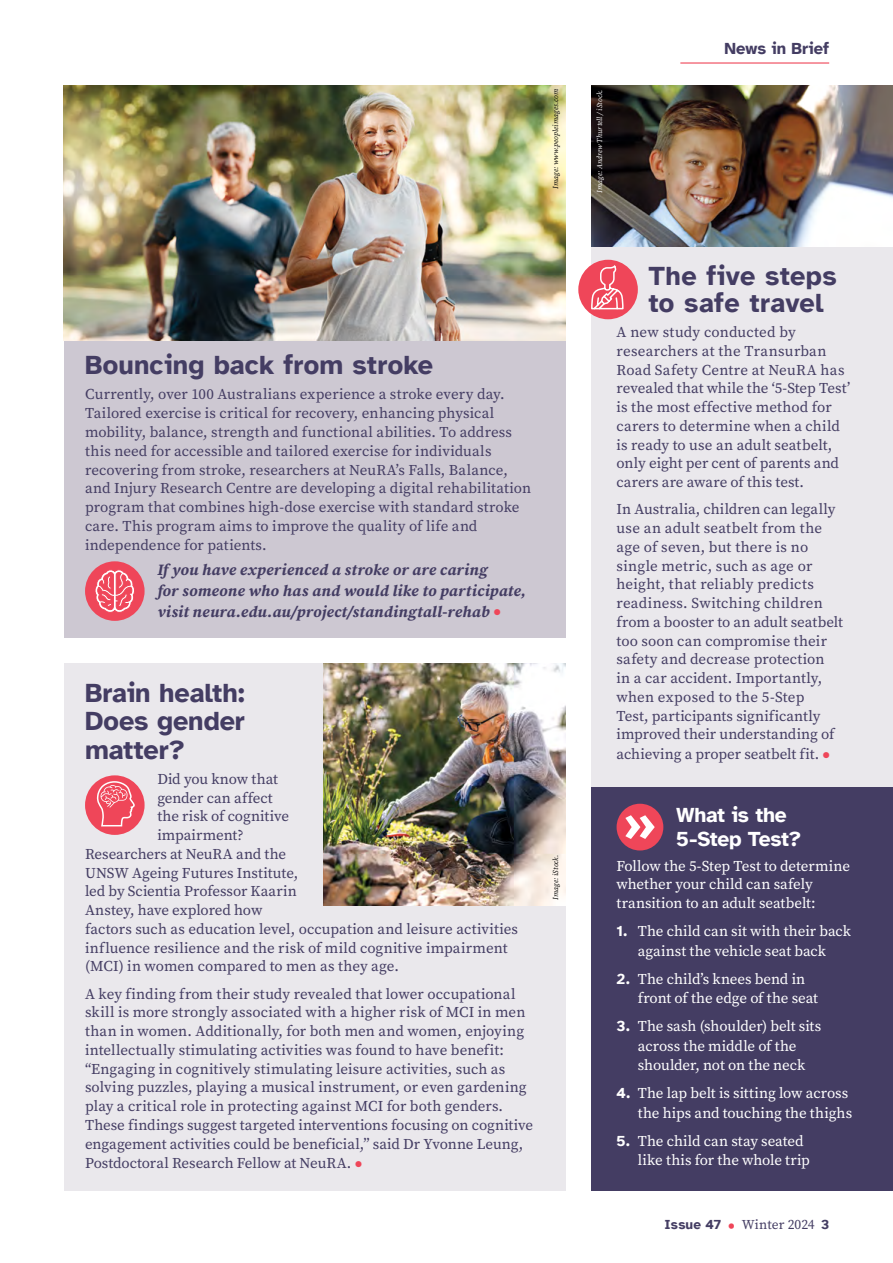
<style>
.page{position:relative;width:893px;height:1263px;background:#fff}
.page>*{position:absolute;margin:0;border:0;box-sizing:border-box;transform-origin:0 0}
.t1{font:700 27px/28.5px "Atkinson Hyperlegible";letter-spacing:.005em;color:#443d63}
.t2{font:700 21px/24px "Atkinson Hyperlegible";letter-spacing:-.02em;color:#fff}
.t3{font:700 16.5px "Atkinson Hyperlegible";letter-spacing:.005em;color:#443d63}
.t4{font:italic 700 15.75px/21px "Source Serif Pro";letter-spacing:.015em;color:#443d63}
.t5{font:15px/18.8px "Source Serif Pro";letter-spacing:.005em;color:#443d63}
.t6{font:15px/19.5px "Source Serif Pro";letter-spacing:-.005em;color:#fff}
.t7{font:13.5px "Source Serif Pro";letter-spacing:.005em;color:#443d63}
.t8{font:italic 7.5px "Source Serif Pro";letter-spacing:.01em;color:#000}
.t9{font:italic 7.5px "Source Serif Pro";letter-spacing:.01em;color:#fff}
.s1{font-weight:400;font-style:normal;font-size:27px;color:#ef4659}
.s2{font-size:27px;color:#ef4659}
.s3{font-family:"Atkinson Hyperlegible";font-weight:700}
.s4{font-size:24px;color:#ef4659}
</style>
<div class="page">
<div style="left:64px;top:663px;width:502px;height:528px;background:#eae8ec"></div>
<div style="left:64px;top:85px;width:502px;height:553px;background:#cdc8d2"></div>
<div style="left:591px;top:787px;width:302px;height:404px;background:#443d63"></div>
<div style="left:591px;top:85px;width:302px;height:702px;background:#eae8ec"></div>
<img style="left:64px;top:85px;width:502px;height:255px">
<img style="left:323px;top:663px;width:243px;height:243px">
<img style="left:591px;top:85px;width:302px;height:162px">
<hr style="left:680px;top:62px;width:149px;height:2px;background:#ef4659">
<div style="left:85px;top:775px;width:60px;height:60px;background:#ef4659;border-radius:50%"></div>
<svg style="left:96px;top:780px;width:40px;height:55px"></svg>
<div style="left:85px;top:561px;width:60px;height:60px;background:#ef4659;border-radius:50%"></div>
<svg style="left:94px;top:569px;width:41px;height:45px"></svg>
<div style="left:578px;top:260px;width:60px;height:59px;background:#ef4659;border-radius:50%"></div>
<svg style="left:590px;top:264px;width:34px;height:46px"></svg>
<div style="left:617px;top:804px;width:46px;height:46px;background:#ef4659;border-radius:50%"></div>
<svg style="left:625px;top:815px;width:30px;height:24px"></svg>
<p class="t8" style="left:551px;top:189px;width:101px;rotate:-90deg">Image: www.peopleimages.com</p>
<h1 class="t1" style="left:85px;top:351px;width:350px">Bouncing back from stroke</h1>
<p class="t5" style="left:85px;top:385px;width:448px">Currently, over 100 Australians experience a stroke every day.<br>Tailored exercise is critical for recovery, enhancing physical mobility, balance, strength and functional abilities. To address this need for accessible and tailored exercise for individuals recovering from stroke, researchers at NeuRA’s Falls, Balance, and Injury Research Centre are developing a digital rehabilitation program that combines high-dose exercise with standard stroke care. This program aims to improve the quality of life and independence for patients.</p>
<p class="t4" style="left:157px;top:559px;width:370px">If you have experienced a stroke or are caring<br>for someone who has and would like to participate, visit neura.edu.au/project/standingtall-rehab <span class="s1">•</span></p>
<h1 class="t1" style="left:85px;top:678px;width:161px;text-align:justify">Brain health:<br>Does gender matter?</h1>
<p class="t5" style="left:157px;top:769px;width:122px">Did you know that</p>
<p class="t5" style="left:157px;top:788px;width:117px">gender can affect</p>
<p class="t5" style="left:157px;top:807px;width:133px">the risk of cognitive</p>
<p class="t5" style="left:157px;top:826px;width:88px">impairment?</p>
<p class="t5" style="left:85px;top:844px;width:203px">Researchers at NeuRA and the</p>
<p class="t5" style="left:85px;top:863px;width:215px">UNSW Ageing Futures Institute,</p>
<p class="t5" style="left:85px;top:882px;width:213px">led by Scientia Professor Kaarin</p>
<p class="t5" style="left:85px;top:901px;width:179px">Anstey, have explored how</p>
<p class="t5" style="left:85px;top:919px;width:434px">factors such as education level, occupation and leisure activities</p>
<p class="t5" style="left:85px;top:938px;width:424px">influence resilience and the risk of mild cognitive impairment</p>
<p class="t5" style="left:85px;top:957px;width:315px">(MCI) in women compared to men as they age.</p>
<p class="t5" style="left:85px;top:984px;width:450px">A key finding from their study revealed that lower occupational skill is more strongly associated with a higher risk of MCI in men than in women. Additionally, for both men and women, enjoying intellectually stimulating activities was found to have benefit: “Engaging in cognitively stimulating leisure activities, such as solving puzzles, playing a musical instrument, or even gardening play a critical role in protecting against MCI for both genders.<br>These findings suggest targeted interventions focusing on cognitive engagement activities could be beneficial,” said Dr Yvonne Leung, Postdoctoral Research Fellow at NeuRA. <span class="s2">•</span></p>
<p class="t8" style="left:551px;top:900px;width:46px;rotate:-90deg">Image: iStock.</p>
<p class="t9" style="left:595px;top:193px;width:105px;rotate:-90deg">Image: Andrew Thurtell /iStock.</p>
<p class="t3" style="left:724px;top:39px;width:106px">News in Brief</p>
<h1 class="t1" style="left:648px;top:262px;width:190px;line-height:27px">The five steps to safe travel</h1>
<p class="t5" style="left:617px;top:323px;width:235px">A new study conducted by researchers at the Transurban<br>Road Safety Centre at NeuRA has revealed that while the ʻ5-Step Test’ is the most effective method for carers to determine when a child is ready to use an adult seatbelt, only eight per cent of parents and carers are aware of this test.</p>
<p class="t5" style="left:617px;top:500px;width:228px">In Australia, children can legally use an adult seatbelt from the age of seven, but there is no single metric, such as age or height, that reliably predicts readiness. Switching children from a booster to an adult seatbelt too soon can compromise their safety and decrease protection<br>in a car accident. Importantly, when exposed to the 5-Step<br>Test, participants significantly improved their understanding of achieving a proper seatbelt fit. <span class="s2">•</span></p>
<h2 class="t2" style="left:676px;top:802px;width:127px">What is the<br>5-Step Test?</h2>
<p class="t6" style="left:617px;top:856px;width:235px;line-height:18.8px">Follow the 5-Step Test to determine whether your child can safely transition to an adult seatbelt:</p>
<p class="t6" style="left:617px;top:921px;width:236px;text-align:center"><span class="s3">1.</span> The child can sit with their back against the vehicle seat back</p>
<p class="t6" style="left:638px;top:969px;width:182px;text-indent:-21px"><span class="s3">2.</span> The child’s knees bend in front of the edge of the seat</p>
<p class="t6" style="left:617px;top:1016px;width:206px;text-align:center"><span class="s3">3.</span> The sash (shoulder) belt sits across the middle of the shoulder, not on the neck</p>
<p class="t6" style="left:617px;top:1083px;width:237px;text-align:right"><span class="s3">4.</span> The lap belt is sitting low across the hips and touching the thighs</p>
<p class="t6" style="left:638px;top:1131px;width:174px;text-indent:-21px"><span class="s3">5.</span> The child can stay seated like this for the whole trip</p>
<p class="t7" style="left:665px;top:1216px;width:166px"><span class="s3">Issue 47</span> <span class="s4">•</span> Winter 2024 <span class="s3">3</span></p>
</div>
